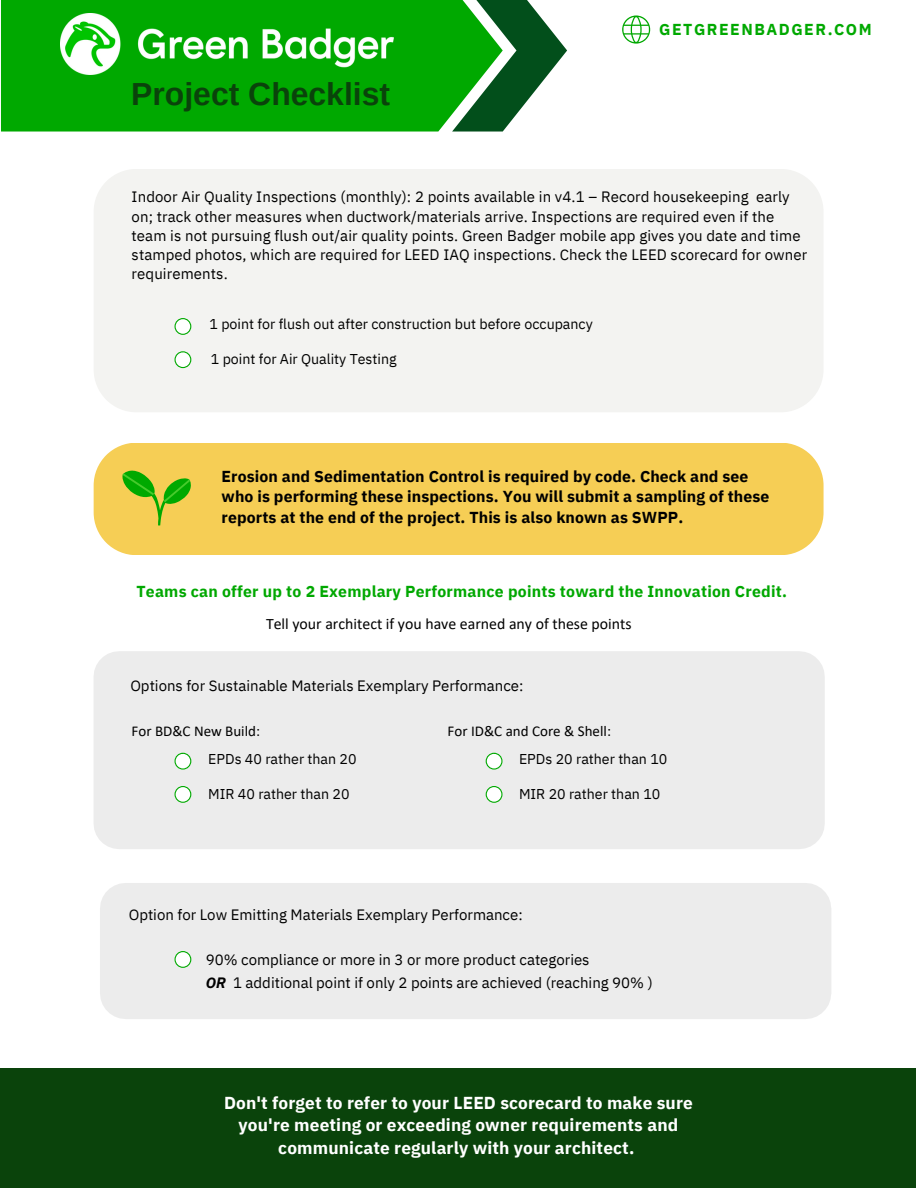
<style>
.page{position:relative;width:918px;height:1188px;background:#fff}
.page>*{position:absolute;margin:0;border:0;box-sizing:border-box;transform-origin:0 0}
.t1{font:700 31.95px "Arimo";color:#0a430b}
.t2{font:700 17.25px/22.5px "IBM Plex Sans";letter-spacing:.01em;color:#fff;text-align:center}
.t3{font:700 15.9px/20.2px "IBM Plex Sans";letter-spacing:.005em;color:#000}
.t4{font:700 15.9px "IBM Plex Sans";letter-spacing:.015em;color:#00a800}
.t5{font:15.9px "Calibri";color:#000}
.t6{font:700 15.75px "IBM Plex Sans";letter-spacing:.095em;color:#00a900}
.t7{font:15px/19.2px "IBM Plex Sans";letter-spacing:.005em;color:#000}
.t8{font:15px "Calibri";color:#000}
.t9{font:14.25px "IBM Plex Sans";color:#000}
.s1{font-weight:700;font-style:italic}
</style>
<div class="page">
<div style="left:94px;top:169px;width:729px;height:243px;background:#f3f3f1"></div>
<div style="left:94px;top:651px;width:731px;height:198px;background:#ececec"></div>
<div style="left:100px;top:883px;width:731px;height:136px;background:#ececec"></div>
<svg style="left:503px;top:0;width:64px;height:131px"></svg>
<svg style="left:1px;top:0;width:502px;height:131px;fill:#00a900"></svg>
<div style="left:94px;top:443px;width:730px;height:112px;background:#f6ce55"></div>
<div style="left:0;top:1068px;width:916px;height:120px;background:#0a430b"></div>
<svg style="left:174px;top:318px;width:17px;height:17px"></svg>
<svg style="left:174px;top:351px;width:17px;height:17px"></svg>
<svg style="left:122px;top:470px;width:69px;height:55px"></svg>
<svg style="left:174px;top:753px;width:17px;height:17px"></svg>
<svg style="left:174px;top:786px;width:17px;height:17px"></svg>
<svg style="left:486px;top:753px;width:17px;height:17px"></svg>
<svg style="left:486px;top:786px;width:17px;height:17px"></svg>
<svg style="left:174px;top:951px;width:17px;height:17px"></svg>
<svg style="left:622px;top:15px;width:28px;height:29px"></svg>
<img style="left:61px;top:14px;width:333px;height:61px">
<h1 class="t1" style="left:131px;top:76px;width:260px">Project Checklist</h1>
<p class="t6" style="left:659px;top:18px;width:214px">GETGREENBADGER.COM</p>
<p class="t7" style="left:132px;top:187px;width:677px">Indoor Air Quality Inspections (monthly): 2 points available in v4.1 – Record housekeeping early on; track other measures when ductwork/materials arrive. Inspections are required even if the team is not pursuing flush out/air quality points. Green Badger mobile app gives you date and time stamped photos, which are required for LEED IAQ inspections. Check the LEED scorecard for owner requirements.</p>
<p class="t9" style="left:210px;top:315px;width:385px">1 point for flush out after construction but before occupancy</p>
<p class="t9" style="left:211px;top:350px;width:187px">1 point for Air Quality Testing</p>
<p class="t3" style="left:222px;top:466px;width:549px">Erosion and Sedimentation Control is required by code. Check and see who is performing these inspections. You will submit a sampling of these reports at the end of the project. This is also known as SWPP.</p>
<p class="t4" style="left:136px;top:581px;width:652px">Teams can offer up to 2 Exemplary Performance points toward the Innovation Credit.</p>
<p class="t5" style="left:266px;top:617px;width:367px">Tell your architect if you have earned any of these points</p>
<p class="t7" style="left:130px;top:676px;width:395px">Options for Sustainable Materials Exemplary Performance:</p>
<p class="t8" style="left:132px;top:725px;width:130px">For BD&amp;C New Build:</p>
<p class="t8" style="left:448px;top:725px;width:165px">For ID&amp;C and Core &amp; Shell:</p>
<p class="t9" style="left:208px;top:750px;width:150px">EPDs 40 rather than 20</p>
<p class="t9" style="left:208px;top:785px;width:143px">MIR 40 rather than 20</p>
<p class="t9" style="left:519px;top:750px;width:150px">EPDs 20 rather than 10</p>
<p class="t9" style="left:519px;top:785px;width:143px">MIR 20 rather than 10</p>
<p class="t7" style="left:129px;top:905px;width:396px">Option for Low Emitting Materials Exemplary Performance:</p>
<p class="t7" style="left:206px;top:947px;width:449px;line-height:23.7px">90% compliance or more in 3 or more product categories<br><span class="s1">OR</span> 1 additional point if only 2 points are achieved (reaching 90% )</p>
<p class="t2" style="left:224px;top:1091px;width:470px">Don't forget to refer to your LEED scorecard to make sure you're meeting or exceeding owner requirements and communicate regularly with your architect.</p>
</div>
